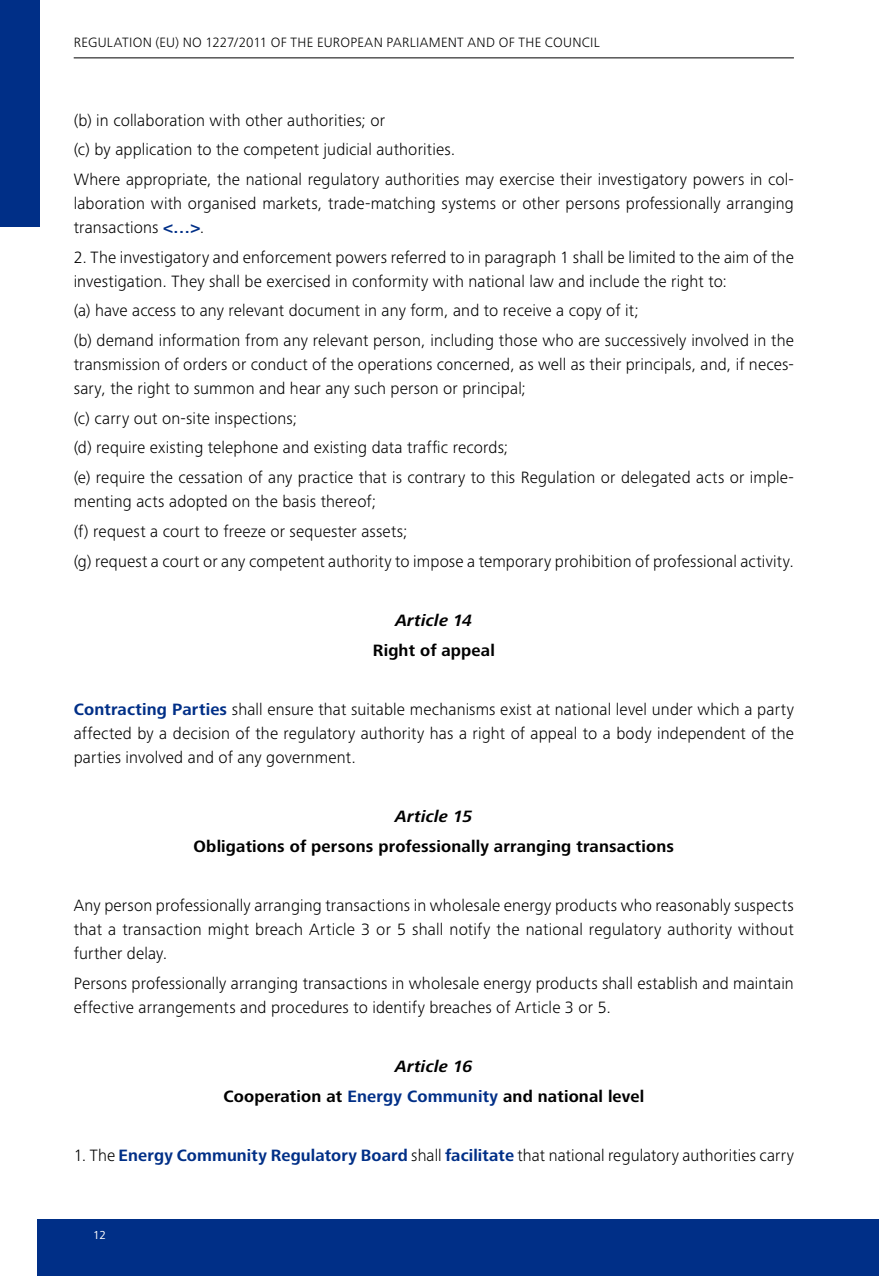
<style>
.page{position:relative;width:879px;height:1276px;background:#fff}
.page>*{position:absolute;margin:0;border:0;box-sizing:border-box;transform-origin:0 0}
.t1{font:300 17px/24px "Frutiger Next Pro";letter-spacing:.01em;color:#000}
.t2{font:700 17px/29.6px "Frutiger Next Pro";letter-spacing:.01em;color:#000;text-align:center}
.t3{font:italic 700 17px "Frutiger Next Pro";letter-spacing:.01em;color:#000}
.t4{font:300 14px "Frutiger Next Pro";letter-spacing:.02em;color:#000}
.t5{font:12px "Frutiger Next Pro";color:#fff}
.s1{font-weight:700;color:#002f87}
.s2{font-style:italic}
.s3{color:#002f87}
</style>
<div class="page">
<hr style="left:74px;top:58px;width:720px;height:1px;background:#000">
<div style="left:38px;top:1219px;width:841px;height:57px;background:#002f87"></div>
<div style="left:0;top:0;width:40px;height:227px;background:#002f87"></div>
<p class="t4" style="left:74px;top:35px;width:527px">REGULATION (EU) NO 1227/2011 OF THE EUROPEAN PARLIAMENT AND OF THE COUNCIL</p>
<p class="t1" style="left:74px;top:105px;width:722px;line-height:29.6px">(b) in collaboration with other authorities; or<br>(c) by application to the competent judicial authorities.<br>Where appropriate, the national regulatory authorities may exercise their investigatory powers in col-</p>
<p class="t1" style="left:74px;top:191px;width:721px">laboration with organised markets, trade-matching systems or other persons professionally arranging transactions <span class="s1">&lt;…&gt;</span>.</p>
<p class="t1" style="left:74px;top:245px;width:721px">2. The investigatory and enforcement powers referred to in paragraph 1 shall be limited to the aim of the investigation. They shall be exercised in conformity with national law and include the right to:</p>
<p class="t1" style="left:74px;top:296px;width:722px;line-height:29.6px">(a) have access to any relevant document in any form, and to receive a copy of it;<br>(b) demand information from any relevant person, including those who are successively involved in the</p>
<p class="t1" style="left:74px;top:352px;width:722px">transmission of orders or conduct of the operations concerned, as well as their principals, and, if neces&shy;sary, the right to summon and hear any such person or principal;</p>
<p class="t1" style="left:74px;top:403px;width:722px;line-height:29.6px">(c) carry out on-site inspections;<br>(d) require existing telephone and existing data traffic records;<br>(e) require the cessation of any practice that is contrary to this Regulation or delegated acts or imple-</p>
<p class="t1" style="left:74px;top:487px;width:722px;line-height:29.6px">menting acts adopted on the basis thereof;<br>(f) request a court to freeze or sequester assets;<br>(g) request a court or any competent authority to impose a temporary prohibition of professional activity.</p>
<p class="t3" style="left:395px;top:610px;width:78px">Article 14</p>
<p class="t2" style="left:373px;top:635px;width:124px">Right of appeal</p>
<p class="t1" style="left:74px;top:697px;width:722px;text-align:justify"><span class="s1">Contracting Parties</span> shall ensure that suitable mechanisms exist at national level under which a party affected by a decision of the regulatory authority has a right of appeal to a body independent of the parties involved and of any government.</p>
<p class="t3" style="left:395px;top:807px;width:79px">Article 15</p>
<p class="t2" style="left:193px;top:831px;width:482px">Obligations of persons professionally arranging transactions</p>
<p class="t1" style="left:74px;top:893px;width:721px;text-align:justify">Any person professionally arranging transactions in wholesale energy products who reasonably suspects that a transaction might breach Article 3 or 5 shall notify the national regulatory authority without further delay.</p>
<p class="t1" style="left:74px;top:971px;width:722px">Persons professionally arranging transactions in wholesale energy products shall establish and maintain effective arrangements and procedures to identify breaches of Article 3 or 5.</p>
<p class="t2" style="left:223px;top:1052px;width:422px"><span class="s2">Article 16<br></span>Cooperation at <span class="s3">Energy Community</span> and national level</p>
<p class="t1" style="left:74px;top:1143px;width:721px">1. The <span class="s1">Energy Community Regulatory Board</span> shall <span class="s1">facilitate</span> that national regulatory authorities carry</p>
<p class="t5" style="left:93px;top:1227px;width:15px">12</p>
</div>
